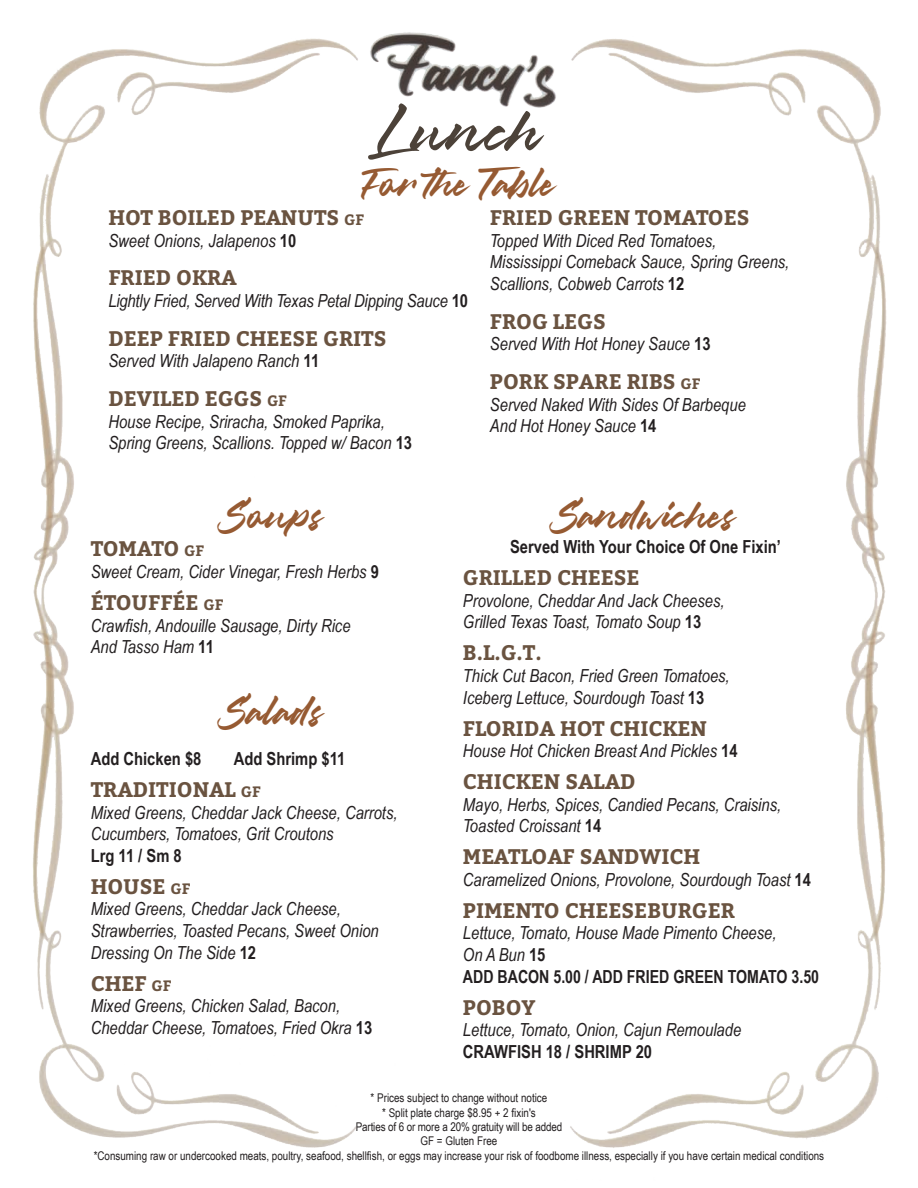
<style>
.page{position:relative;width:918px;height:1188px;background:#fff}
.page>*{position:absolute;margin:0;border:0;box-sizing:border-box;transform-origin:0 0}
.t1{font:900 54px "Misty";color:#4c4239}
.t2{font:900 36px "Misty";color:#965a32}
.t3{font:700 21px "Bitter";color:#6a5340}
.t4{font:italic 18px/21.6px "Arial Narrow";color:#231f20}
.t5{font:700 18px "Arial Narrow";color:#231f20}
.t6{font:12px/14.4px "Arial Narrow";color:#231f20;text-align:center}
.s1{font-size:15px}
.s2{font-weight:700;font-style:normal}
</style>
<div class="page">
<img style="left:33px;top:32px;width:854px;height:1116px">
<h1 class="t1" style="left:375px;top:79px;width:169px">Lunch</h1>
<h2 class="t2" style="left:361px;top:149px;width:197px">For the Table</h2>
<p class="t3" style="left:108px;top:204px;width:257px">HOT BOILED PEANUTS <span class="s1">GF</span></p>
<p class="t4" style="left:108px;top:229px;width:189px">Sweet Onions, Jalapenos <span class="s2">10</span></p>
<p class="t3" style="left:108px;top:264px;width:130px">FRIED OKRA</p>
<p class="t4" style="left:108px;top:290px;width:361px">Lightly Fried, Served With Texas Petal Dipping Sauce <span class="s2">10</span></p>
<p class="t3" style="left:108px;top:325px;width:280px">DEEP FRIED CHEESE GRITS</p>
<p class="t4" style="left:108px;top:350px;width:212px">Served With Jalapeno Ranch <span class="s2">11</span></p>
<p class="t3" style="left:108px;top:385px;width:180px">DEVILED EGGS <span class="s1">GF</span></p>
<p class="t4" style="left:108px;top:410px;width:305px">House Recipe, Sriracha, Smoked Paprika,<br>Spring Greens, Scallions. Topped w/ Bacon <span class="s2">13</span></p>
<h2 class="t2" style="left:222px;top:480px;width:103px">Soups</h2>
<p class="t3" style="left:490px;top:204px;width:261px">FRIED GREEN TOMATOES</p>
<p class="t4" style="left:490px;top:229px;width:301px">Topped With Diced Red Tomatoes,<br>Mississippi Comeback Sauce, Spring Greens,<br>Scallions, Cobweb Carrots <span class="s2">12</span></p>
<p class="t3" style="left:490px;top:308px;width:117px">FROG LEGS</p>
<p class="t4" style="left:490px;top:333px;width:222px">Served With Hot Honey Sauce <span class="s2">13</span></p>
<p class="t3" style="left:490px;top:368px;width:212px">PORK SPARE RIBS <span class="s1">GF</span></p>
<p class="t4" style="left:490px;top:393px;width:257px">Served Naked With Sides Of Barbeque<br>And Hot Honey Sauce <span class="s2">14</span></p>
<h2 class="t2" style="left:554px;top:480px;width:184px">Sandwiches</h2>
<p class="t3" style="left:91px;top:535px;width:115px">TOMATO <span class="s1">GF</span></p>
<p class="t4" style="left:91px;top:561px;width:290px">Sweet Cream, Cider Vinegar, Fresh Herbs <span class="s2">9</span></p>
<p class="t3" style="left:91px;top:589px;width:134px">ÉTOUFFÉE <span class="s1">GF</span></p>
<p class="t4" style="left:91px;top:614px;width:261px">Crawfish, Andouille Sausage, Dirty Rice<br>And Tasso Ham <span class="s2">11</span></p>
<h2 class="t2" style="left:222px;top:676px;width:104px">Salads</h2>
<p class="t5" style="left:91px;top:745px;width:112px">Add Chicken $8</p>
<p class="t5" style="left:234px;top:745px;width:113px">Add Shrimp $11</p>
<p class="t3" style="left:91px;top:776px;width:172px">TRADITIONAL <span class="s1">GF</span></p>
<p class="t4" style="left:91px;top:801px;width:308px">Mixed Greens, Cheddar Jack Cheese, Carrots,<br>Cucumbers, Tomatoes, Grit Croutons</p>
<p class="t5" style="left:91px;top:842px;width:93px">Lrg 11 / Sm 8</p>
<p class="t3" style="left:91px;top:873px;width:101px">HOUSE <span class="s1">GF</span></p>
<p class="t4" style="left:91px;top:898px;width:290px">Mixed Greens, Cheddar Jack Cheese,<br>Strawberries, Toasted Pecans, Sweet Onion<br>Dressing On The Side <span class="s2">12</span></p>
<p class="t3" style="left:91px;top:969px;width:82px">CHEF <span class="s1">GF</span></p>
<p class="t4" style="left:91px;top:995px;width:283px">Mixed Greens, Chicken Salad, Bacon,<br>Cheddar Cheese, Tomatoes, Fried Okra <span class="s2">13</span></p>
<p class="t5" style="left:510px;top:533px;width:272px">Served With Your Choice Of One Fixin’</p>
<p class="t3" style="left:463px;top:564px;width:178px">GRILLED CHEESE</p>
<p class="t4" style="left:463px;top:589px;width:263px">Provolone, Cheddar And Jack Cheeses,<br>Grilled Texas Toast, Tomato Soup <span class="s2">13</span></p>
<p class="t3" style="left:463px;top:639px;width:80px">B.L.G.T.</p>
<p class="t4" style="left:463px;top:665px;width:268px">Thick Cut Bacon, Fried Green Tomatoes,<br>Iceberg Lettuce, Sourdough Toast <span class="s2">13</span></p>
<p class="t3" style="left:463px;top:714px;width:246px">FLORIDA HOT CHICKEN</p>
<p class="t4" style="left:463px;top:740px;width:276px">House Hot Chicken Breast And Pickles <span class="s2">14</span></p>
<p class="t3" style="left:463px;top:768px;width:174px">CHICKEN SALAD</p>
<p class="t4" style="left:463px;top:793px;width:320px">Mayo, Herbs, Spices, Candied Pecans, Craisins,<br>Toasted Croissant <span class="s2">14</span></p>
<p class="t3" style="left:463px;top:843px;width:239px">MEATLOAF SANDWICH</p>
<p class="t4" style="left:463px;top:868px;width:350px">Caramelized Onions, Provolone, Sourdough Toast <span class="s2">14</span></p>
<p class="t3" style="left:463px;top:897px;width:273px">PIMENTO CHEESEBURGER</p>
<p class="t4" style="left:463px;top:922px;width:358px">Lettuce, Tomato, House Made Pimento Cheese,<br>On A Bun <span class="s2">15<br>ADD BACON 5.00 / ADD FRIED GREEN TOMATO 3.50</span></p>
<p class="t3" style="left:463px;top:993px;width:74px">POBOY</p>
<p class="t4" style="left:463px;top:1019px;width:280px">Lettuce, Tomato, Onion, Cajun Remoulade</p>
<p class="t5" style="left:463px;top:1038px;width:191px">CRAWFISH 18 / SHRIMP 20</p>
<p class="t6" style="left:94px;top:1090px;width:732px">* Prices subject to change without notice<br>* Split plate charge $8.95 + 2 fixin's<br>Parties of 6 or more a 20% gratuity will be added<br>GF = Gluten Free<br>*Consuming raw or undercooked meats, poultry, seafood, shellfish, or eggs may increase your risk of foodbome illness, especially if you have certain medical conditions</p>
</div>
